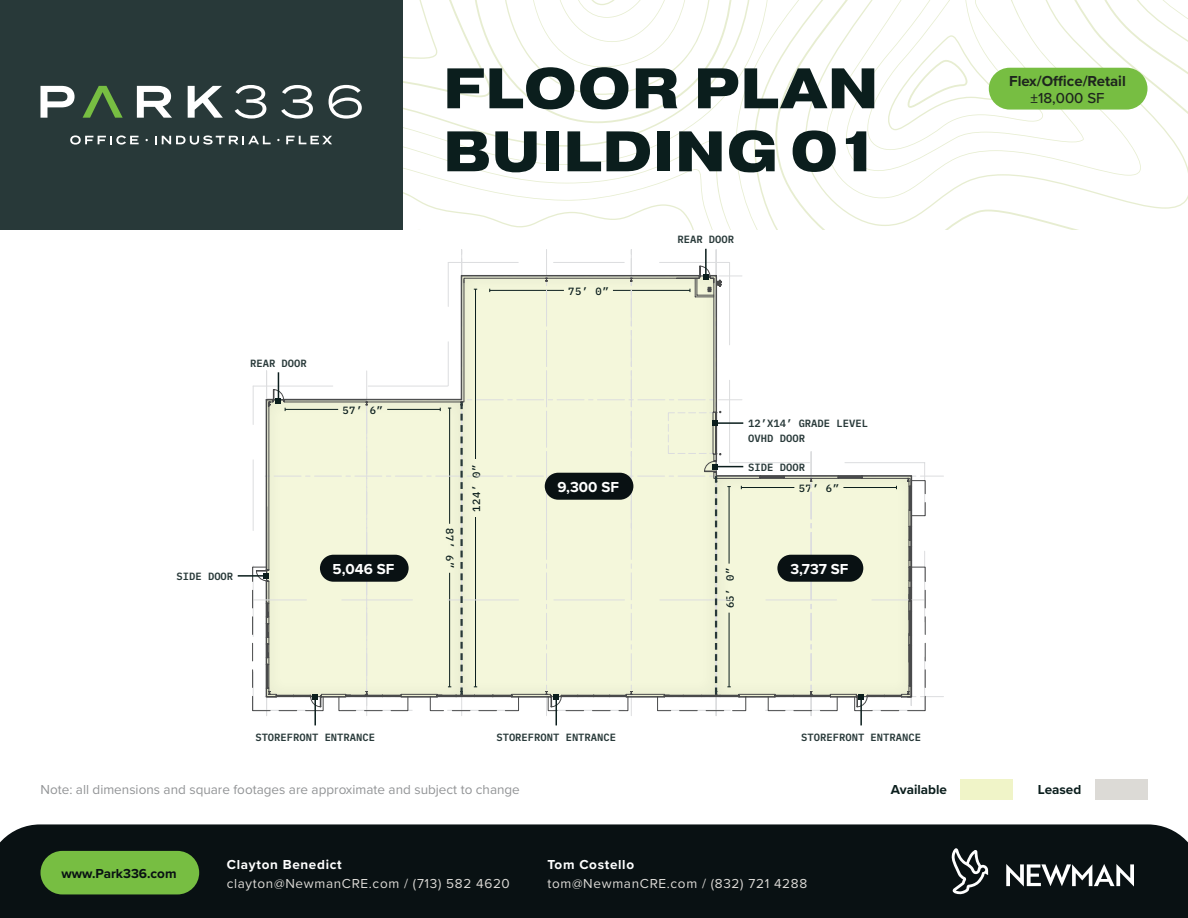
<style>
.page{position:relative;width:1188px;height:918px;background:#fff}
.page>*{position:absolute;margin:0;border:0;box-sizing:border-box;transform-origin:0 0}
.t1{font:800 57px "Pragmatica Ext";letter-spacing:.01em;color:#0b1e1d}
.t2{font:700 15px "Proxima Nova";color:#fff}
.t3{font:700 15px "Proxima Nova";color:#1e251e}
.t4{font:500 15px "Proxima Nova";color:#1e251e}
.t5{font:13.5px "Proxima Nova";color:#929496}
.t6{font:13.5px "Proxima Nova";letter-spacing:.05em;color:#dcdad6}
.t7{font:700 13.5px "Proxima Nova";letter-spacing:.05em;color:#fff}
.t8{font:700 13.5px "Proxima Nova";color:#0b1e1d}
.t9{font:700 13.5px "Proxima Nova";color:#091113}
.t10{font:600 10.5px "IBM Plex Mono";color:#283939}
.t11{font:500 10.5px "IBM Plex Mono";letter-spacing:.05em;color:#0b1e1d}
</style>
<div class="page">
<svg style="left:402px;top:0;width:61px;height:230px"></svg>
<svg style="left:463px;top:0;width:725px;height:230px"></svg>
<div style="left:0;top:0;width:402px;height:230px;background:#283939"></div>
<div style="left:960px;top:779px;width:53px;height:20px;background:#f0f4c8"></div>
<div style="left:1095px;top:779px;width:53px;height:20px;background:#dcdad6"></div>
<div style="left:0;top:824px;width:1188px;height:94px;background:#091113"></div>
<div style="left:41px;top:851px;width:158px;height:43px;background:#77be42;border-radius:22px"></div>
<svg style="left:1006px;top:864px;width:128px;height:22px"></svg>
<svg style="left:951px;top:848px;width:37px;height:47px"></svg>
<svg style="left:40px;top:86px;width:35px;height:32px"></svg>
<svg style="left:137px;top:86px;width:35px;height:32px"></svg>
<svg style="left:188px;top:86px;width:35px;height:32px"></svg>
<svg style="left:235px;top:85px;width:31px;height:34px"></svg>
<svg style="left:281px;top:85px;width:32px;height:34px"></svg>
<svg style="left:329px;top:85px;width:33px;height:34px"></svg>
<svg style="left:83px;top:86px;width:40px;height:32px"></svg>
<svg style="left:70px;top:135px;width:69px;height:10px"></svg>
<svg style="left:155px;top:135px;width:116px;height:10px"></svg>
<svg style="left:286px;top:136px;width:46px;height:8px"></svg>
<div style="left:989px;top:68px;width:158px;height:42px;background:#77be42;border-radius:21px"></div>
<hr style="left:253px;top:460px;width:1px;height:71px;background:#dcdddf">
<hr style="left:253px;top:386px;width:1px;height:39px;background:#dcdddf">
<hr style="left:253px;top:386px;width:80px;height:1px;background:#dcdddf">
<hr style="left:705px;top:249px;width:2px;height:28px;background:#0b1e1d">
<hr style="left:238px;top:575px;width:28px;height:2px;background:#0b1e1d">
<svg style="left:263px;top:250px;width:681px;height:475px"></svg>
<div style="left:320px;top:555px;width:89px;height:27px;background:#091113;border-radius:14px"></div>
<div style="left:777px;top:555px;width:86px;height:27px;background:#091113;border-radius:14px"></div>
<div style="left:545px;top:473px;width:88px;height:27px;background:#091113;border-radius:14px"></div>
<p class="t10" style="left:250px;top:355px;width:58px">REAR DOOR</p>
<p class="t10" style="left:177px;top:568px;width:58px">SIDE DOOR</p>
<p class="t1" style="left:443px;top:52px;width:437px">FLOOR PLAN</p>
<p class="t1" style="left:443px;top:115px;width:439px">BUILDING 01</p>
<p class="t11" style="left:342px;top:402px;width:42px">57’ 6”</p>
<p class="t11" style="left:468px;top:512px;width:49px;rotate:-90deg">124’ 0”</p>
<p class="t11" style="left:568px;top:283px;width:42px">75’ 0”</p>
<p class="t2" style="left:558px;top:476px;width:63px">9,300 SF</p>
<p class="t10" style="left:677px;top:231px;width:58px">REAR DOOR</p>
<p class="t10" style="left:748px;top:415px;width:121px">12’X14’ GRADE LEVEL</p>
<p class="t10" style="left:748px;top:430px;width:58px">OVHD DOOR</p>
<p class="t10" style="left:748px;top:459px;width:58px">SIDE DOOR</p>
<p class="t11" style="left:799px;top:480px;width:42px">57’ 6”</p>
<p class="t11" style="left:458px;top:528px;width:42px;rotate:90deg">87’ 6”</p>
<p class="t2" style="left:333px;top:558px;width:63px">5,046 SF</p>
<p class="t2" style="left:790px;top:558px;width:60px">3,737 SF</p>
<p class="t11" style="left:722px;top:608px;width:42px;rotate:-90deg">65’ 0”</p>
<p class="t10" style="left:255px;top:729px;width:121px">STOREFRONT ENTRANCE</p>
<p class="t10" style="left:496px;top:729px;width:121px">STOREFRONT ENTRANCE</p>
<p class="t10" style="left:801px;top:729px;width:121px">STOREFRONT ENTRANCE</p>
<p class="t3" style="left:1009px;top:70px;width:118px">Flex/Office/Retail</p>
<p class="t4" style="left:1031px;top:87px;width:75px">±18,000 SF</p>
<p class="t5" style="left:40px;top:780px;width:481px">Note: all dimensions and square footages are approximate and subject to change</p>
<p class="t9" style="left:61px;top:863px;width:117px">www.Park336.com</p>
<p class="t7" style="left:227px;top:854px;width:116px">Clayton Benedict</p>
<p class="t6" style="left:227px;top:874px;width:285px">clayton@NewmanCRE.com / (713) 582 4620</p>
<p class="t7" style="left:547px;top:854px;width:88px">Tom Costello</p>
<p class="t6" style="left:547px;top:874px;width:261px">tom@NewmanCRE.com / (832) 721 4288</p>
<p class="t8" style="left:891px;top:780px;width:58px">Available</p>
<p class="t8" style="left:1038px;top:780px;width:45px">Leased</p>
</div>
